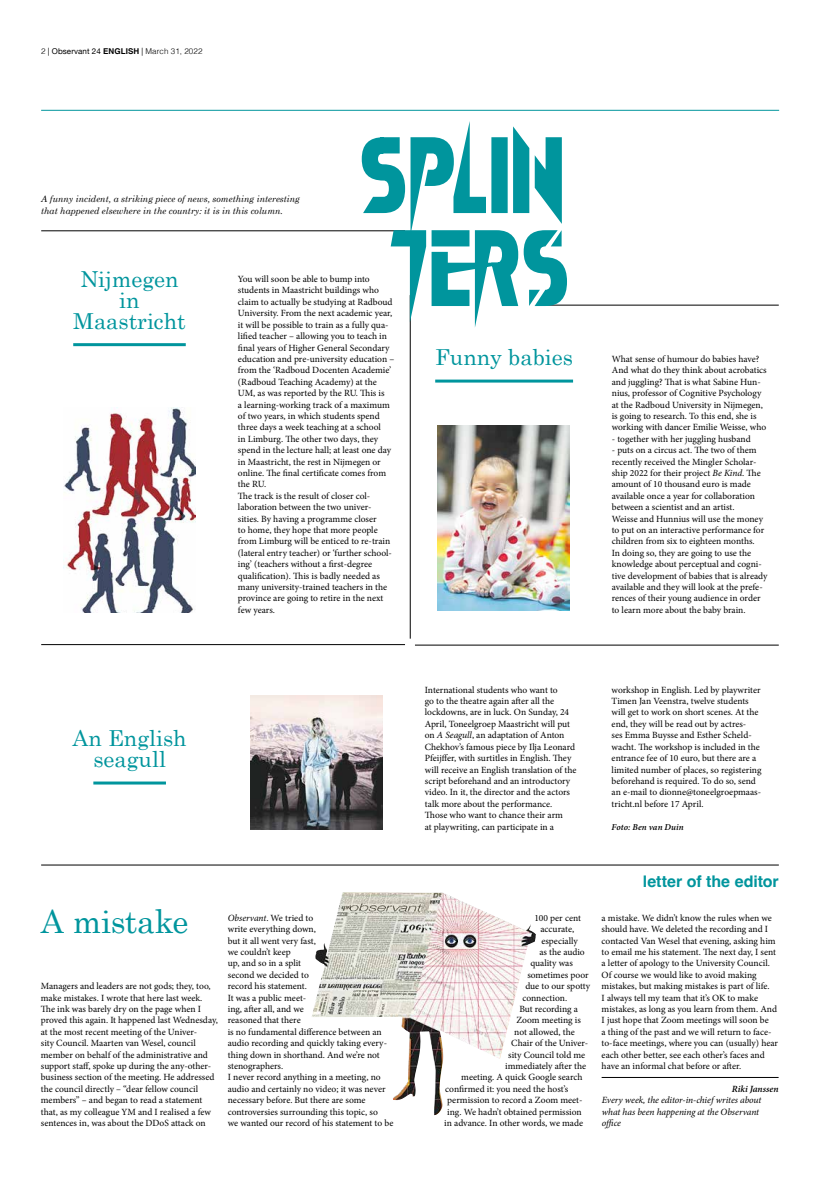
<style>
.page{position:relative;width:820px;height:1177px;background:#fff}
.page>*{position:absolute;margin:0;border:0;box-sizing:border-box;transform-origin:0 0}
.t1{font:32px "Century Schoolbook";letter-spacing:-.015em;color:#00959d}
.t2{font:22px/21px "Century Schoolbook";color:#00959d;text-align:center}
.t3{font:700 16px "Helvetica";color:#00959d}
.t4{font:9.5px/11.4px "Minion Pro";color:#000}
.t5{font:italic 9.5px/11.4px "Minion Pro";letter-spacing:-.005em;color:#000}
.t6{font:italic 600 9.5px "Minion Pro";letter-spacing:-.005em;color:#000}
.t7{font:italic 9px/11.4px "Century Schoolbook";color:#000}
.t8{font:italic 600 9px "Minion Pro";letter-spacing:.01em;color:#000}
.t9{font:300 8px "Helvetica";letter-spacing:.01em;color:#000}
.s1{font-family:"Helvetica Neue";font-weight:400}
.s2{font-weight:700}
.s3{font-style:italic}
</style>
<div class="page">
<hr style="left:41px;top:110px;width:737px;height:1px;background:#00959d">
<img style="left:250px;top:695px;width:132px;height:134px">
<hr style="left:601px;top:1077px;width:177px;height:1px;background:#000">
<hr style="left:41px;top:644px;width:364px;height:1px;background:#000">
<hr style="left:41px;top:230px;width:364px;height:1px;background:#000">
<hr style="left:415px;top:644px;width:363px;height:1px;background:#000">
<hr style="left:544px;top:305px;width:234px;height:1px;background:#000">
<hr style="left:409px;top:295px;width:1px;height:343px;background:#000">
<svg style="left:361px;top:121px;width:205px;height:207px"></svg>
<img style="left:437px;top:426px;width:132px;height:184px">
<img style="left:64px;top:407px;width:131px;height:206px">
<img style="left:312px;top:892px;width:223px;height:223px">
<hr style="left:41px;top:864px;width:737px;height:1px;background:#000">
<hr style="left:93px;top:781px;width:73px;height:3px;background:#00959d">
<hr style="left:435px;top:379px;width:138px;height:3px;background:#00959d">
<hr style="left:73px;top:343px;width:113px;height:3px;background:#00959d">
<p class="t9" style="left:41px;top:44px;width:163px">2 <span class="s1">| Observant 24</span> <span class="s2">ENGLISH</span> <span class="s1">|</span> March 31, 2022</p>
<p class="t7" style="left:41px;top:193px;width:260px">A funny incident, a striking piece of news, something interesting that happened elsewhere in the country: it is in this column.</p>
<h2 class="t2" style="left:73px;top:268px;width:114px">Nijmegen in<br>Maastricht</h2>
<h2 class="t2" style="left:73px;top:727px;width:116px">An English seagull</h2>
<p class="t4" style="left:238px;top:273px;width:158px">You will soon be able to bump into students in Maastricht buildings who claim to actually be studying at Radboud University. From the next academic year, it will be possible to train as a fully qua&shy;lified teacher – allowing you to teach in final years of Higher General Secondary education and pre-university education – from the ‘Radboud Docenten Academie’ (Radboud Teaching Academy) at the UM, as was reported by the RU. This is<br>a learning-working track of a maximum of two years, in which students spend three days a week teaching at a school<br>in Limburg. The other two days, they spend in the lecture hall; at least one day in Maastricht, the rest in Nijmegen or online. The final certificate comes from the RU.<br>The track is the result of closer col&shy;laboration between the two univer&shy;sities. By having a programme closer<br>to home, they hope that more people from Limburg will be enticed to re-train (lateral entry teacher) or ‘further school&shy;ing’ (teachers without a first-degree qualification). This is badly needed as many university-trained teachers in the province are going to retire in the next few years.</p>
<h2 class="t2" style="left:435px;top:346px;width:139px">Funny babies</h2>
<p class="t4" style="left:611px;top:353px;width:156px">What sense of humour do babies have?<br>And what do they think about acrobatics and juggling? That is what Sabine Hun&shy;nius, professor of Cognitive Psychology at the Radboud University in Nijmegen, is going to research. To this end, she is working with dancer Emilie Weisse, who</p>
<p class="t4" style="left:611px;top:433px;width:140px">- together with her juggling husband</p>
<p class="t4" style="left:611px;top:444px;width:157px">- puts on a circus act. The two of them recently received the Mingler Scholar&shy;ship 2022 for their project <span class="s3">Be Kind</span>. The amount of 10 thousand euro is made available once a year for collaboration between a scientist and an artist.<br>Weisse and Hunnius will use the money to put on an interactive performance for children from six to eighteen months.<br>In doing so, they are going to use the knowledge about perceptual and cogni&shy;tive development of babies that is already available and they will look at the prefe&shy;rences of their young audience in order to learn more about the baby brain.</p>
<p class="t4" style="left:424px;top:684px;width:153px">International students who want to<br>go to the theatre again after all the lockdowns, are in luck. On Sunday, 24<br>April, Toneelgroep Maastricht will put on <span class="s3">A Seagull</span>, an adaptation of Anton Chekhov’s famous piece by Ilja Leonard Pfeijffer, with surtitles in English. They will receive an English translation of the script beforehand and an introductory video. In it, the director and the actors talk more about the performance.<br>Those who want to chance their arm<br>at playwriting, can participate in a</p>
<p class="t4" style="left:611px;top:684px;width:151px">workshop in English. Led by playwriter Timen Jan Veenstra, twelve students will get to work on short scenes. At the end, they will be read out by actres-<br>ses Emma Buysse and Esther Scheld&shy;wacht. The workshop is included in the entrance fee of 10 euro, but there are a limited number of places, so registering beforehand is required. To do so, send an e-mail to dionne@toneelgroepmaas&shy;tricht.nl before 17 April.</p>
<p class="t8" style="left:611px;top:820px;width:74px">Foto: Ben van Duin</p>
<h3 class="t3" style="left:642px;top:871px;width:137px">letter of the editor</h3>
<h1 class="t1" style="left:41px;top:901px;width:149px">A mistake</h1>
<p class="t4" style="left:41px;top:980px;width:178px">Managers and leaders are not gods; they, too, make mistakes. I wrote that here last week.<br>The ink was barely dry on the page when I proved this again. It happened last Wednesday, at the most recent meeting of the Univer-<br>sity Council. Maarten van Wesel, council member on behalf of the administrative and support staff, spoke up during the any-other&shy;business section of the meeting. He addressed the council directly – “dear fellow council members” – and began to read a statement that, as my colleague YM and I realised a few sentences in, was about the DDoS attack on</p>
<p class="t4" style="left:228px;top:912px;width:167px"><span class="s3">Observant</span>. We tried to<br>write everything down,<br>but it all went very fast,<br>we couldn’t keep<br>up, and so in a split<br>second we decided to<br>record his statement.<br>It was a public meet-<br>ing, after all, and we<br>reasoned that there<br>is no fundamental difference between an audio recording and quickly taking every&shy;thing down in shorthand. And we’re not stenographers.<br>I never record anything in a meeting, no audio and certainly no video; it was never necessary before. But there are some controversies surrounding this topic, so<br>we wanted our record of his statement to be</p>
<p class="t4" style="left:534px;top:912px;width:48px">100 per cent</p>
<p class="t4" style="left:540px;top:923px;width:35px">accurate,</p>
<p class="t4" style="left:541px;top:934px;width:38px">especially</p>
<p class="t4" style="left:539px;top:946px;width:47px">as the audio</p>
<p class="t4" style="left:530px;top:957px;width:44px">quality was</p>
<p class="t4" style="left:527px;top:969px;width:63px">sometimes poor</p>
<p class="t4" style="left:525px;top:980px;width:66px">due to our spotty</p>
<p class="t4" style="left:522px;top:991px;width:46px">connection.</p>
<p class="t4" style="left:519px;top:1003px;width:60px">But recording a</p>
<p class="t4" style="left:516px;top:1014px;width:66px">Zoom meeting is</p>
<p class="t4" style="left:514px;top:1026px;width:62px">not allowed, the</p>
<p class="t4" style="left:511px;top:1037px;width:78px">Chair of the Univer-</p>
<p class="t4" style="left:508px;top:1048px;width:78px">sity Council told me</p>
<p class="t4" style="left:505px;top:1060px;width:82px">immediately after the</p>
<p class="t4" style="left:461px;top:1071px;width:123px">meeting. A quick Google search</p>
<p class="t4" style="left:445px;top:1083px;width:124px">confirmed it: you need the host’s</p>
<p class="t4" style="left:447px;top:1094px;width:137px">permission to record a Zoom meet-</p>
<p class="t4" style="left:447px;top:1105px;width:136px">ing. We hadn’t obtained permission</p>
<p class="t4" style="left:444px;top:1117px;width:140px">in advance. In other words, we made</p>
<p class="t4" style="left:601px;top:912px;width:178px">a mistake. We didn’t know the rules when we should have. We deleted the recording and I contacted Van Wesel that evening, asking him to email me his statement. The next day, I sent a letter of apology to the University Council.<br>Of course we would like to avoid making mistakes, but making mistakes is part of life.<br>I always tell my team that it’s OK to make mistakes, as long as you learn from them. And I just hope that Zoom meetings will soon be<br>a thing of the past and we will return to face&shy;to-face meetings, where you can (usually) hear each other better, see each other’s faces and have an informal chat before or after.</p>
<p class="t6" style="left:731px;top:1082px;width:48px">Riki Janssen</p>
<p class="t5" style="left:601px;top:1094px;width:161px">Every week, the editor-in-chief writes about what has been happening at the Observant office</p>
</div>
